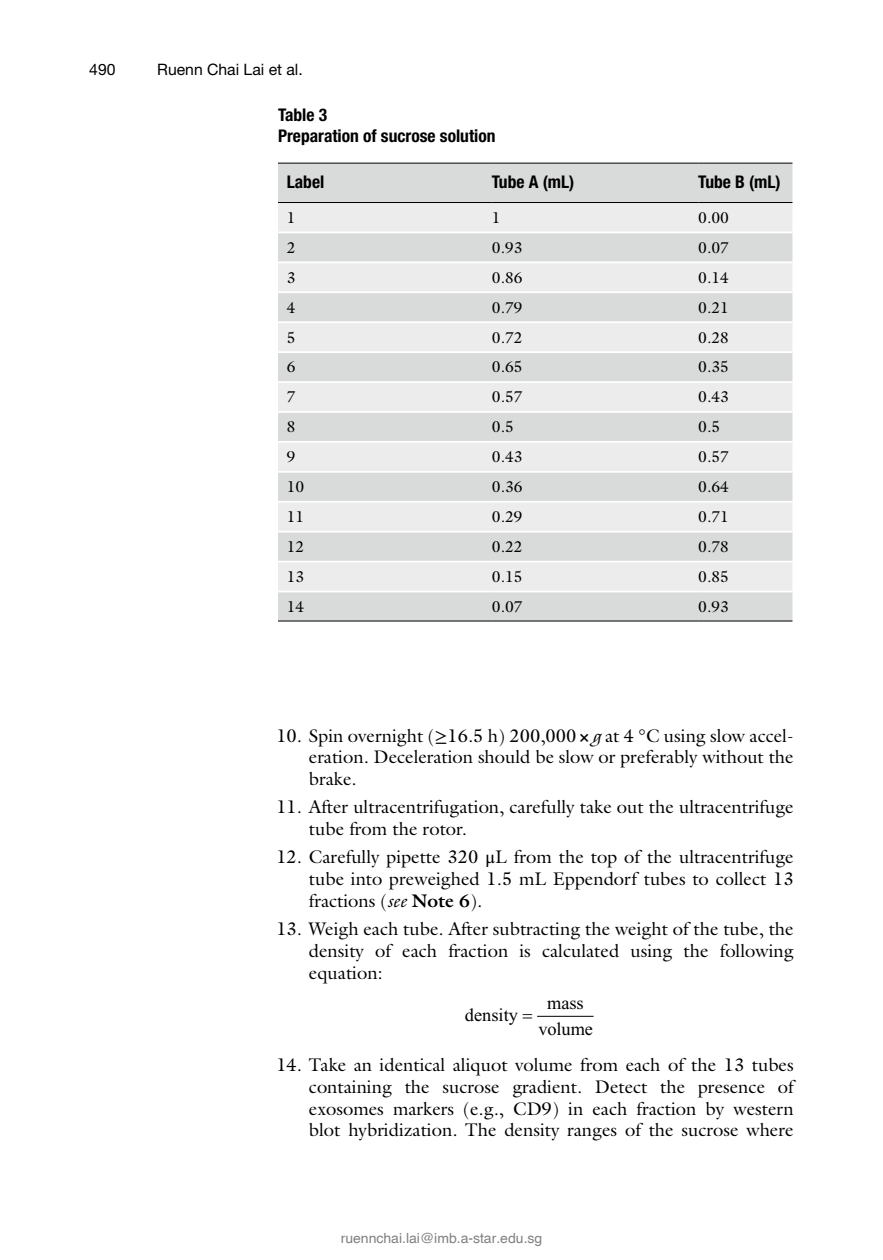
<style>
.page{position:relative;width:883px;height:1260px;background:#fff}
.page>*{position:absolute;margin:0;border:0;box-sizing:border-box;transform-origin:0 0}
.t1{font:18.38px/21.9px "Qhcsyl Cttfjt Ldfyvg Galliard";color:#000;text-align:justify}
.t2{font:18.38px/26.1px "Rhkggs Pkhbbd Tmsndf Times New Roman";color:#000;text-align:center}
.t3{font:700 condensed 17.5px/21px "Xtnthc Gdvjth Grxprd Helvetica Neue";color:#000}
.t4{font:15.75px "Qhcsyl Cttfjt Ldfyvg Galliard";color:#000}
.t5{font:15.75px "Bqjlkp Bcnscm Gtsdgr Helvetica Neue";color:#000}
.t6{font:14px "Helvetica";color:#808080}
.s1{font-family:"Drssnm Swknsk Thcbws STIX General"}
.s2{font-family:"Wvytgw Njdmqx Lfgflx Galliard";font-weight:700}
.s3{font-family:"Rtdkgy Jmfgss Swblss Galliard";font-style:italic}
</style>
<div class="page">
<hr style="left:537px;top:1016px;width:57px;height:1px;background:#000">
<div style="left:278px;top:164px;width:514px;height:457px;background:#d9dada"></div>
<svg style="left:278px;top:203px;width:514px;height:388px;background:#e3e3e4"></svg>
<hr style="left:278px;top:163px;width:214px;height:1px;background:#000">
<hr style="left:278px;top:202px;width:214px;height:1px;background:#000">
<hr style="left:492px;top:163px;width:206px;height:1px;background:#000">
<hr style="left:492px;top:202px;width:206px;height:1px;background:#000">
<hr style="left:698px;top:163px;width:94px;height:1px;background:#000">
<hr style="left:698px;top:202px;width:94px;height:1px;background:#000">
<hr style="left:278px;top:232px;width:514px;height:1px;background:#fff">
<hr style="left:278px;top:261px;width:514px;height:2px;background:#fff">
<hr style="left:278px;top:291px;width:514px;height:2px;background:#fff">
<hr style="left:278px;top:321px;width:514px;height:2px;background:#fff">
<hr style="left:278px;top:351px;width:514px;height:2px;background:#fff">
<hr style="left:278px;top:381px;width:514px;height:2px;background:#fff">
<hr style="left:278px;top:411px;width:514px;height:2px;background:#fff">
<hr style="left:278px;top:441px;width:514px;height:2px;background:#fff">
<hr style="left:278px;top:471px;width:514px;height:2px;background:#fff">
<hr style="left:278px;top:501px;width:514px;height:2px;background:#fff">
<hr style="left:278px;top:531px;width:514px;height:2px;background:#fff">
<hr style="left:278px;top:561px;width:514px;height:1px;background:#fff">
<hr style="left:492px;top:591px;width:206px;height:1px;background:#fff">
<hr style="left:492px;top:621px;width:206px;height:1px;background:#000">
<hr style="left:698px;top:591px;width:94px;height:1px;background:#fff">
<hr style="left:698px;top:621px;width:94px;height:1px;background:#000">
<hr style="left:278px;top:591px;width:214px;height:1px;background:#fff">
<hr style="left:278px;top:621px;width:214px;height:1px;background:#000">
<p class="t5" style="left:89px;top:64px;width:28px">490</p>
<p class="t5" style="left:157px;top:64px;width:147px">Ruenn Chai Lai et al.</p>
<p class="t3" style="left:278px;top:105px;width:219px">Table 3<br>Preparation of sucrose solution</p>
<p class="t3" style="left:287px;top:173px;width:39px">Label</p>
<p class="t3" style="left:492px;top:173px;width:84px">Tube A (mL)</p>
<p class="t3" style="left:698px;top:173px;width:84px">Tube B (mL)</p>
<p class="t4" style="left:287px;top:211px;width:10px">1</p>
<p class="t4" style="left:492px;top:211px;width:10px">1</p>
<p class="t4" style="left:698px;top:211px;width:32px">0.00</p>
<p class="t4" style="left:287px;top:241px;width:10px">2</p>
<p class="t4" style="left:492px;top:241px;width:32px">0.93</p>
<p class="t4" style="left:698px;top:241px;width:32px">0.07</p>
<p class="t4" style="left:287px;top:271px;width:10px">3</p>
<p class="t4" style="left:492px;top:271px;width:32px">0.86</p>
<p class="t4" style="left:698px;top:271px;width:32px">0.14</p>
<p class="t4" style="left:287px;top:301px;width:10px">4</p>
<p class="t4" style="left:492px;top:301px;width:32px">0.79</p>
<p class="t4" style="left:698px;top:301px;width:32px">0.21</p>
<p class="t4" style="left:287px;top:331px;width:10px">5</p>
<p class="t4" style="left:492px;top:331px;width:32px">0.72</p>
<p class="t4" style="left:698px;top:331px;width:32px">0.28</p>
<p class="t4" style="left:287px;top:361px;width:10px">6</p>
<p class="t4" style="left:492px;top:361px;width:32px">0.65</p>
<p class="t4" style="left:698px;top:361px;width:32px">0.35</p>
<p class="t4" style="left:287px;top:391px;width:10px">7</p>
<p class="t4" style="left:492px;top:391px;width:32px">0.57</p>
<p class="t4" style="left:698px;top:391px;width:32px">0.43</p>
<p class="t4" style="left:287px;top:421px;width:10px">8</p>
<p class="t4" style="left:492px;top:421px;width:24px">0.5</p>
<p class="t4" style="left:698px;top:421px;width:24px">0.5</p>
<p class="t4" style="left:287px;top:451px;width:10px">9</p>
<p class="t4" style="left:492px;top:451px;width:32px">0.43</p>
<p class="t4" style="left:698px;top:451px;width:32px">0.57</p>
<p class="t4" style="left:287px;top:481px;width:19px">10</p>
<p class="t4" style="left:492px;top:481px;width:32px">0.36</p>
<p class="t4" style="left:698px;top:481px;width:32px">0.64</p>
<p class="t4" style="left:287px;top:511px;width:19px">11</p>
<p class="t4" style="left:492px;top:511px;width:32px">0.29</p>
<p class="t4" style="left:698px;top:511px;width:32px">0.71</p>
<p class="t4" style="left:287px;top:541px;width:19px">12</p>
<p class="t4" style="left:492px;top:541px;width:32px">0.22</p>
<p class="t4" style="left:698px;top:541px;width:32px">0.78</p>
<p class="t4" style="left:287px;top:571px;width:19px">13</p>
<p class="t4" style="left:492px;top:571px;width:32px">0.15</p>
<p class="t4" style="left:698px;top:571px;width:32px">0.85</p>
<p class="t4" style="left:287px;top:600px;width:19px">14</p>
<p class="t4" style="left:492px;top:600px;width:32px">0.07</p>
<p class="t4" style="left:698px;top:600px;width:32px">0.93</p>
<p class="t1" style="left:309px;top:726px;width:486px;text-indent:-33px">10. Spin overnight (<span class="s1">≥</span>16.5 h) 200,000 <span class="s2">×</span> <span class="s3">g</span> at 4 °C using slow accel&shy;eration. Deceleration should be slow or preferably without the brake.</p>
<p class="t1" style="left:309px;top:798px;width:486px;text-indent:-33px">11. After ultracentrifugation, carefully take out the ultracentrifuge tube from the rotor.</p>
<p class="t1" style="left:309px;top:848px;width:486px;text-indent:-33px">12. Carefully pipette 320 <span class="s1">μ</span>L from the top of the ultracentrifuge tube into preweighed 1.5 mL Eppendorf tubes to collect 13 fractions ( <span class="s3">see</span> <span class="s2">Note 6</span>).</p>
<p class="t1" style="left:309px;top:920px;width:486px;text-indent:-33px">13. Weigh each tube. After subtracting the weight of the tube, the density of each fraction is calculated using the following equation:</p>
<p class="t2" style="left:465px;top:1004px;width:55px">density</p>
<p class="t2" style="left:539px;top:992px;width:56px">mass volume</p>
<p class="t1" style="left:309px;top:1055px;width:486px;text-indent:-33px">14. Take an identical aliquot volume from each of the 13 tubes containing the sucrose gradient. Detect the presence of exosomes markers (e.g., CD9) in each fraction by western blot hybridization. The density ranges of the sucrose where</p>
<p class="t6" style="left:341px;top:1229px;width:203px">ruennchai.lai@imb.a-star.edu.sg</p>
</div>
